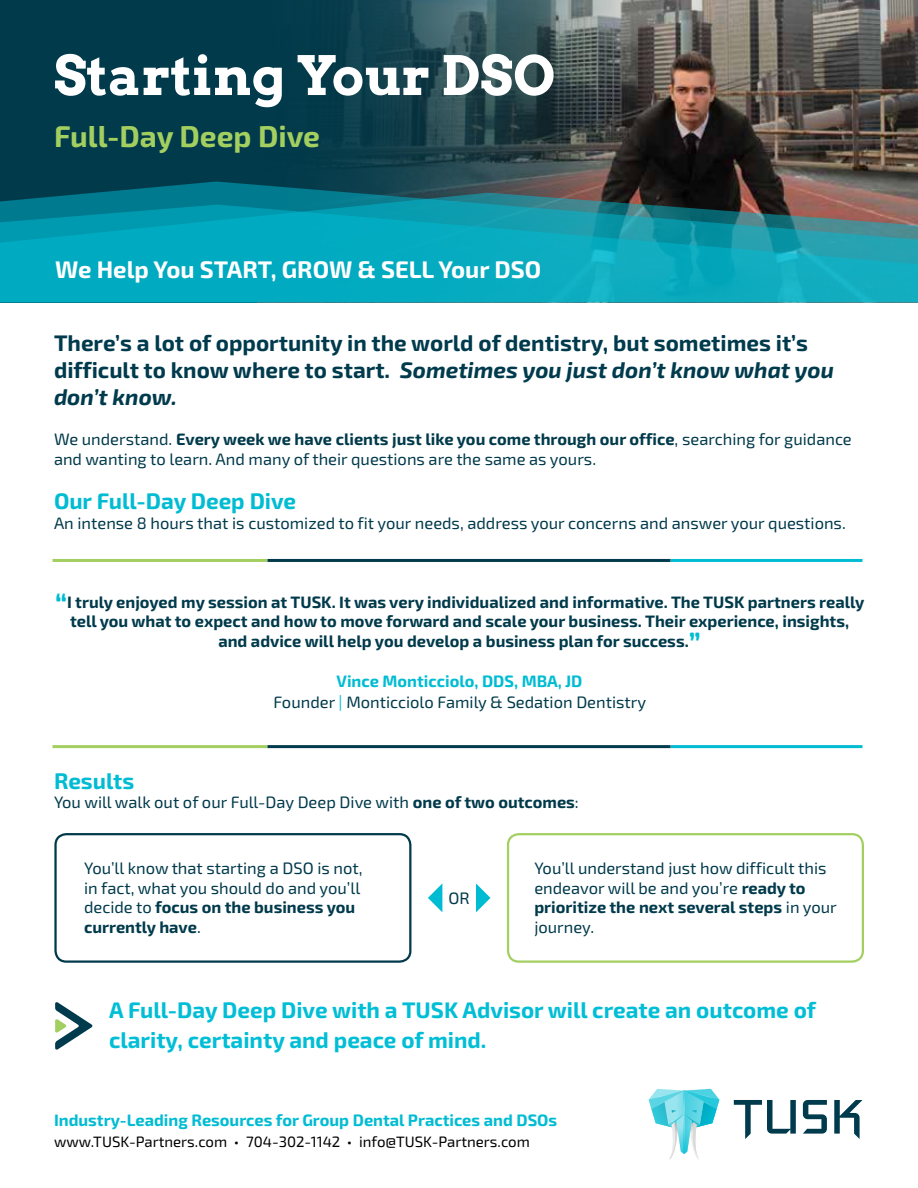
<style>
.page{position:relative;width:918px;height:1188px;background:#fff}
.page>*{position:absolute;margin:0;border:0;box-sizing:border-box;transform-origin:0 0}
.t1{font:700 54px "Arvo";color:#fff}
.t2{font:700 30px "Exo 2";color:#a3cf60}
.t3{font:700 24px "Exo 2";color:#fff}
.t4{font:700 22.5px/27px "Exo 2";color:#003b4d}
.t5{font:700 22.5px/30px "Exo 2";color:#00bed6}
.t6{font:700 22.5px "Exo 2";color:#00bcd3}
.t7{font:16.5px/19.5px "Exo 2";color:#003a4b}
.t8{font:700 16.5px/19.5px "Exo 2";color:#003a4b;text-align:center}
.t9{font:700 16.5px "Exo 2";color:#00bcd3}
.t10{font:15px "Exo 2";color:#000}
.s1{font-style:italic}
.s2{font-weight:700}
.s3{font-size:30px;color:#00bcd3}
.s4{font-weight:700;color:#00bcd3}
.s5{color:#00bcd3}
</style>
<div class="page">
<svg style="left:734px;top:1100px;width:62px;height:39px"></svg>
<svg style="left:803px;top:1100px;width:24px;height:34px"></svg>
<svg style="left:834px;top:1100px;width:29px;height:39px"></svg>
<svg style="left:649px;top:1089px;width:70px;height:70px"></svg>
<img style="left:623px;top:0;width:295px;height:182px">
<svg style="left:257px;top:0;width:366px;height:182px;background:#254851"></svg>
<div style="left:0;top:0;width:257px;height:302px;background:#003a4b"></div>
<svg style="left:0;top:182px;width:918px;height:23px;background:#2c575f"></svg>
<svg style="left:0;top:205px;width:918px;height:97px;background:#0ea2b4"></svg>
<hr style="left:670px;top:559px;width:193px;height:3px;background:#00bcd3">
<hr style="left:267px;top:559px;width:403px;height:3px;background:#003b4d">
<hr style="left:53px;top:559px;width:214px;height:3px;background:#a3cf60">
<hr style="left:670px;top:745px;width:193px;height:3px;background:#00bcd3">
<hr style="left:267px;top:745px;width:403px;height:3px;background:#003b4d">
<hr style="left:53px;top:745px;width:214px;height:3px;background:#a3cf60">
<svg style="left:55px;top:1002px;width:38px;height:48px"></svg>
<div style="left:54px;top:833px;width:357px;height:130px;border:2px solid #003a4b;border-radius:11px"></div>
<div style="left:507px;top:833px;width:357px;height:130px;border:2px solid #a3cf60;border-radius:11px"></div>
<svg style="left:476px;top:883px;width:14px;height:29px"></svg>
<svg style="left:428px;top:884px;width:14px;height:28px"></svg>
<h1 class="t1" style="left:54px;top:42px;width:503px">Starting Your DSO</h1>
<h2 class="t2" style="left:54px;top:118px;width:268px">Full-Day Deep Dive</h2>
<h3 class="t3" style="left:55px;top:255px;width:487px">We Help You START, GROW &amp; SELL Your DSO</h3>
<h3 class="t4" style="left:54px;top:330px;width:781px">There’s a lot of opportunity in the world of dentistry, but sometimes it’s difficult to know where to start. <span class="s1">Sometimes you just don’t know what you don’t know.</span></h3>
<p class="t7" style="left:54px;top:430px;width:799px">We understand. <span class="s2">Every week we have clients just like you come through our office</span>, searching for guidance and wanting to learn. And many of their questions are the same as yours.</p>
<h3 class="t6" style="left:54px;top:488px;width:244px">Our Full-Day Deep Dive</h3>
<p class="t7" style="left:54px;top:514px;width:793px">An intense 8 hours that is customized to fit your needs, address your concerns and answer your questions.</p>
<p class="t8" style="left:55px;top:593px;width:811px"><span class="s3">“</span>I truly enjoyed my session at TUSK. It was very individualized and informative. The TUSK partners really tell you what to expect and how to move forward and scale your business. Their experience, insights, and advice will help you develop a business plan for success.<span class="s3">”</span></p>
<p class="t7" style="left:273px;top:671px;width:374px;line-height:21px;text-align:center"><span class="s4">Vince Monticciolo, DDS, MBA, JD<br></span>Founder <span class="s5">|</span> Monticciolo Family &amp; Sedation Dentistry</p>
<h3 class="t6" style="left:54px;top:768px;width:82px">Results</h3>
<p class="t7" style="left:54px;top:793px;width:526px">You will walk out of our Full-Day Deep Dive with <span class="s2">one of two outcomes</span>:</p>
<p class="t7" style="left:84px;top:859px;width:280px">You’ll know that starting a DSO is not, in fact, what you should do and you’ll decide to <span class="s2">focus on the business you currently have</span>.</p>
<p class="t7" style="left:534px;top:859px;width:304px">You’ll understand just how difficult this endeavor will be and you’re <span class="s2">ready to prioritize the next several steps</span> in your journey.</p>
<p class="t7" style="left:449px;top:888px;width:23px">OR</p>
<h3 class="t5" style="left:109px;top:996px;width:708px">A Full-Day Deep Dive with a TUSK Advisor will create an outcome of clarity, certainty and peace of mind.</h3>
<p class="t9" style="left:54px;top:1110px;width:505px">Industry-Leading Resources for Group Dental Practices and DSOs</p>
<p class="t10" style="left:54px;top:1133px;width:477px">www.TUSK-Partners.com • 704-302-1142 • info@TUSK-Partners.com</p>
</div>
